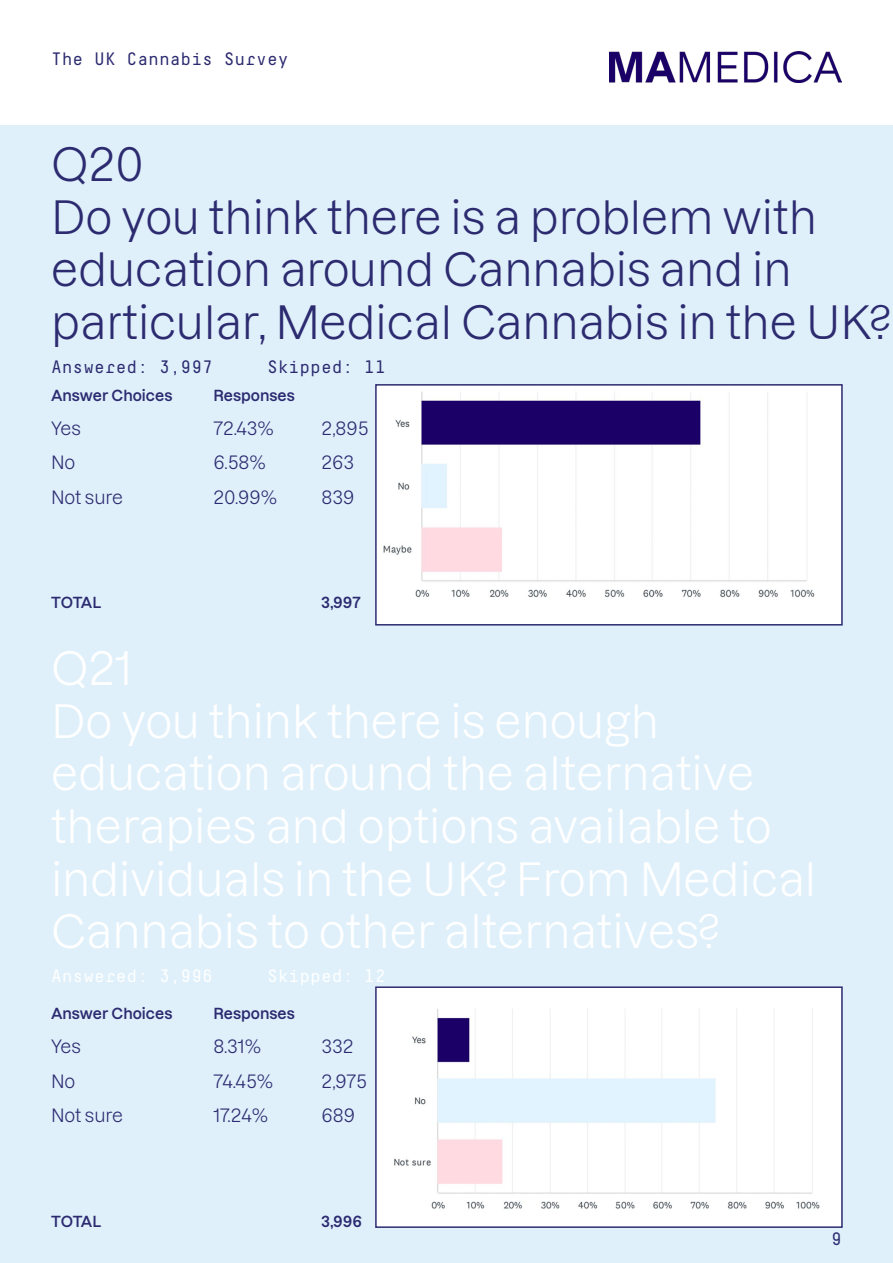
<style>
.page{position:relative;width:893px;height:1263px;background:#fff}
.page>*{position:absolute;margin:0;border:0;box-sizing:border-box;transform-origin:0 0}
.t1{font:45px/52.5px "Dazzed";color:#fff}
.t2{font:45px/52.5px "Dazzed";color:#2c2b70}
.t3{font:18px/34.3px "Dazzed";color:#2c2b70}
.t4{font:18px "Decima Mono A";color:#2c2b70}
.t5{font:18px "Decima Mono A";color:#fff}
.t6{font:600 15px "Dazzed";color:#2c2b70}
</style>
<div class="page">
<div style="left:0;top:125px;width:893px;height:1138px;background:#dff0fb"></div>
<img style="left:378px;top:989px;width:462px;height:236px">
<div style="left:375px;top:986px;width:468px;height:242px;border:2px solid #2c2b70"></div>
<img style="left:378px;top:387px;width:462px;height:235px">
<div style="left:375px;top:384px;width:468px;height:241px;border:2px solid #2c2b70"></div>
<img style="left:609px;top:51px;width:233px;height:31px">
<p class="t4" style="left:51px;top:48px;width:239px">The UK Cannabis Survey</p>
<p class="t2" style="left:51px;top:133px;width:841px">Q20<br>Do you think there is a problem with education around Cannabis and in particular, Medical Cannabis in the UK?</p>
<p class="t4" style="left:51px;top:357px;width:164px">Answered: 3,997</p>
<p class="t4" style="left:267px;top:357px;width:120px">Skipped: 11</p>
<p class="t6" style="left:51px;top:383px;width:123px">Answer Choices</p>
<p class="t3" style="left:51px;top:409px;width:74px">Yes<br>No<br>Not sure</p>
<p class="t6" style="left:213px;top:383px;width:83px">Responses</p>
<p class="t3" style="left:213px;top:409px;width:62px">72.43%</p>
<p class="t3" style="left:321px;top:409px;width:49px">2,895</p>
<p class="t3" style="left:213px;top:443px;width:54px">6.58%</p>
<p class="t3" style="left:321px;top:443px;width:34px">263</p>
<p class="t3" style="left:213px;top:478px;width:65px">20.99%</p>
<p class="t3" style="left:321px;top:478px;width:34px">839</p>
<p class="t6" style="left:51px;top:591px;width:52px">TOTAL</p>
<p class="t6" style="left:321px;top:591px;width:41px">3,997</p>
<p class="t1" style="left:51px;top:637px;width:767px">Q21<br>Do you think there is enough education around the alternative therapies and options available to individuals in the UK? From Medical<br>Cannabis to other alternatives?</p>
<p class="t5" style="left:51px;top:966px;width:164px">Answered: 3,996</p>
<p class="t5" style="left:267px;top:966px;width:120px">Skipped: 12</p>
<p class="t6" style="left:51px;top:1001px;width:123px">Answer Choices</p>
<p class="t3" style="left:51px;top:1027px;width:74px">Yes<br>No<br>Not sure</p>
<p class="t6" style="left:213px;top:1001px;width:83px">Responses</p>
<p class="t3" style="left:213px;top:1027px;width:49px">8.31%</p>
<p class="t3" style="left:321px;top:1027px;width:34px">332</p>
<p class="t3" style="left:213px;top:1062px;width:61px">74.45%</p>
<p class="t3" style="left:321px;top:1062px;width:47px">2,975</p>
<p class="t3" style="left:213px;top:1096px;width:56px">17.24%</p>
<p class="t3" style="left:321px;top:1096px;width:35px">689</p>
<p class="t6" style="left:51px;top:1209px;width:52px">TOTAL</p>
<p class="t6" style="left:321px;top:1209px;width:43px">3,996</p>
<p class="t4" style="left:831px;top:1228px;width:12px">9</p>
</div>
